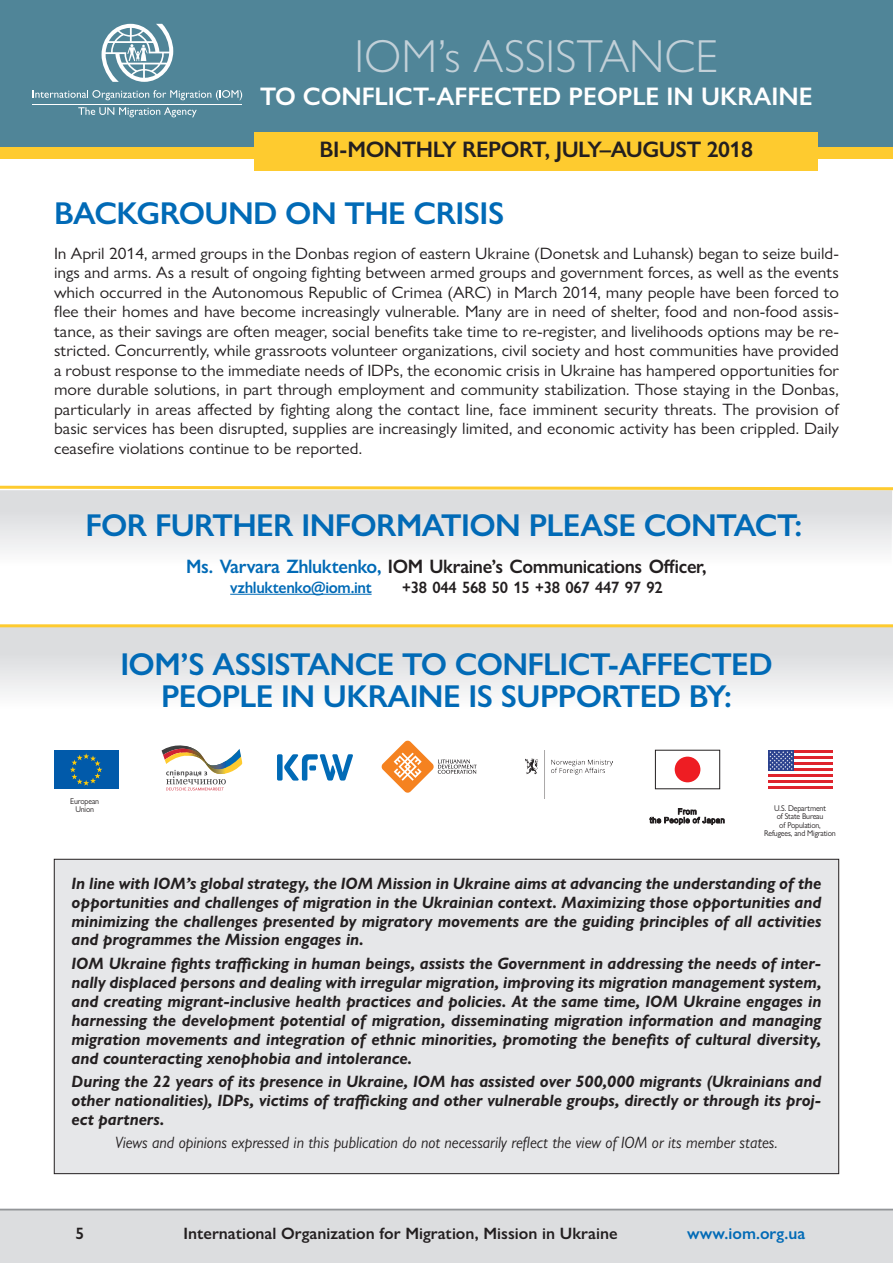
<style>
.page{position:relative;width:893px;height:1263px;background:#fff}
.page>*{position:absolute;margin:0;border:0;box-sizing:border-box;transform-origin:0 0}
.t1{font:300 46.5px "Gill Sans Nova";color:#c2d0d8}
.t2{font:600 31.65px/32.1px "Gill Sans Nova";letter-spacing:-.02em;color:#016ab6;text-align:center}
.t3{font:600 25.5px "Gill Sans Nova";color:#fff}
.t4{font:600 22.5px "Gill Sans Nova";letter-spacing:-.02em;color:#231f20}
.t5{font:600 19.5px "Gill Sans Nova";letter-spacing:-.02em;color:#231f20;scale:.95 1}
.t6{font:16.5px/19.5px "Gill Sans Nova";color:#231f20;text-align:justify;scale:1.06 1}
.t7{font:italic 700 16.5px/18.9px "Gill Sans Nova";color:#231f20;text-align:justify}
.t8{font:italic 16.5px "Gill Sans Nova";color:#231f20;scale:.96 1}
.t9{font:600 16.5px "Gill Sans Nova";color:#231f20}
.t10{font:600 16.5px "Gill Sans Nova";letter-spacing:-.02em;color:#231f20;scale:.95 1}
.t11{font:600 16.5px "Gill Sans Nova";letter-spacing:-.02em;color:#016ab6;scale:.95 1}
.t12{font:600 16.5px "Gill Sans Nova";color:#016ab6}
.t13{font:8.4px/8.4px "Gill Sans Nova";letter-spacing:-.02em;color:#231f20;text-align:center;scale:.95 1}
.s1{color:#016ab6}
</style>
<div class="page">
<div style="left:0;top:1209px;width:893px;height:54px;background:#dcdddf"></div>
<hr style="left:0;top:1209px;width:893px;height:1px;background:#939598">
<div style="left:0;top:0;width:893px;height:151px;background:#508598"></div>
<div style="left:0;top:147px;width:893px;height:11px;background:#fecb2f"></div>
<div style="left:255px;top:132px;width:563px;height:39px;background:#fecb2f"></div>
<svg style="left:102px;top:24px;width:71px;height:58px"></svg>
<hr style="left:32px;top:104px;width:210px;height:1px;background:#fff">
<svg style="left:33px;top:90px;width:209px;height:10px"></svg>
<svg style="left:78px;top:107px;width:119px;height:10px"></svg>
<svg style="left:0;top:492px;width:892px;height:59px"></svg>
<div style="left:0;top:626px;width:893px;height:83px;background:linear-gradient(to bottom,#d4d5d8,#fafafb)"></div>
<svg style="left:0;top:485px;width:893px;height:7px"></svg>
<hr style="left:0;top:624px;width:893px;height:3px;background:#fecb2f">
<hr style="left:230px;top:594px;width:142px;height:1px;background:#016ab6">
<div style="left:54px;top:859px;width:785px;height:315px;background:#e6e7e9"></div>
<div style="left:54px;top:750px;width:64px;height:39px;background:#015aaa"></div>
<svg style="left:70px;top:753px;width:32px;height:33px"></svg>
<hr style="left:768px;top:750px;width:64px;height:3px;background:#df232c">
<hr style="left:768px;top:756px;width:64px;height:3px;background:#df232c">
<hr style="left:768px;top:762px;width:64px;height:3px;background:#df232c">
<hr style="left:768px;top:768px;width:64px;height:3px;background:#df232c">
<hr style="left:768px;top:774px;width:64px;height:3px;background:#df232c">
<hr style="left:768px;top:780px;width:64px;height:3px;background:#df232c">
<hr style="left:768px;top:786px;width:64px;height:3px;background:#df232c">
<div style="left:768px;top:750px;width:26px;height:21px;background:#2a418e"></div>
<svg style="left:769px;top:751px;width:24px;height:19px"></svg>
<div style="left:675px;top:757px;width:25px;height:25px;background:#ee1d23;border-radius:50%"></div>
<div style="left:655px;top:750px;width:65px;height:39px;border:1px solid #231f20"></div>
<svg style="left:649px;top:808px;width:76px;height:17px"></svg>
<div style="left:277px;top:754px;width:6px;height:26px;background:#016ab6;border-radius:2px"></div>
<svg style="left:284px;top:754px;width:69px;height:26px"></svg>
<svg style="left:162px;top:745px;width:80px;height:45px"></svg>
<img style="left:206px;top:769px;width:20px;height:5px">
<img style="left:206px;top:761px;width:20px;height:8px">
<svg style="left:381px;top:740px;width:96px;height:53px"></svg>
<img style="left:525px;top:751px;width:87px;height:47px">
<h1 class="t1" style="left:355px;top:28px;width:365px">IOM’s ASSISTANCE</h1>
<h3 class="t3" style="left:260px;top:81px;width:554px">TO CONFLICT-AFFECTED PEOPLE IN UKRAINE</h3>
<h3 class="t4" style="left:320px;top:136px;width:435px">BI-MONTHLY REPORT, JULY–AUGUST 2018</h3>
<p class="t2" style="left:54px;top:197px;width:452px">BACKGROUND ON THE CRISIS</p>
<p class="t6" style="left:54px;top:243px;width:742px">In April 2014, armed groups in the Donbas region of eastern Ukraine (Donetsk and Luhansk) began to seize build&shy;ings and arms. As a result of ongoing fighting between armed groups and government forces, as well as the events which occurred in the Autonomous Republic of Crimea (ARC) in March 2014, many people have been forced to flee their homes and have become increasingly vulnerable. Many are in need of shelter, food and non-food assis&shy;tance, as their savings are often meager, social benefits take time to re-register, and livelihoods options may be re&shy;stricted. Concurrently, while grassroots volunteer organizations, civil society and host communities have provided a robust response to the immediate needs of IDPs, the economic crisis in Ukraine has hampered opportunities for more durable solutions, in part through employment and community stabilization. Those staying in the Donbas, particularly in areas affected by fighting along the contact line, face imminent security threats. The provision of basic services has been disrupted, supplies are increasingly limited, and economic activity has been crippled. Daily ceasefire violations continue to be reported.</p>
<p class="t2" style="left:86px;top:509px;width:718px">FOR FURTHER INFORMATION PLEASE CONTACT:</p>
<p class="t5" style="left:186px;top:554px;width:549px"><span class="s1">Ms. Varvara Zhluktenko,</span> IOM Ukraine’s Communications Officer,</p>
<p class="t11" style="left:230px;top:577px;width:151px">vzhluktenko@iom.int</p>
<p class="t10" style="left:402px;top:577px;width:276px">+38 044 568 50 15 +38 067 447 97 92</p>
<p class="t2" style="left:120px;top:648px;width:654px">IOM’S ASSISTANCE TO CONFLICT-AFFECTED<br>PEOPLE IN UKRAINE IS SUPPORTED BY:</p>
<p class="t13" style="left:70px;top:797px;width:32px">European<br>Union</p>
<p class="t13" style="left:764px;top:804px;width:77px">U.S. Department<br>of State Bureau<br>of Population,<br>Refugees, and Migration</p>
<p class="t7" style="left:72px;top:873px;width:751px">In line with IOM’s global strategy, the IOM Mission in Ukraine aims at advancing the understanding of the opportunities and challenges of migration in the Ukrainian context. Maximizing those opportunities and minimizing the challenges presented by migratory movements are the guiding principles of all activities and programmes the Mission engages in.</p>
<p class="t7" style="left:72px;top:953px;width:751px">IOM Ukraine fights trafficking in human beings, assists the Government in addressing the needs of inter&shy;nally displaced persons and dealing with irregular migration, improving its migration management system, and creating migrant-inclusive health practices and policies. At the same time, IOM Ukraine engages in harnessing the development potential of migration, disseminating migration information and managing migration movements and integration of ethnic minorities, promoting the benefits of cultural diversity, and counteracting xenophobia and intolerance.</p>
<p class="t7" style="left:72px;top:1071px;width:751px">During the 22 years of its presence in Ukraine, IOM has assisted over 500,000 migrants (Ukrainians and other nationalities), IDPs, victims of trafficking and other vulnerable groups, directly or through its proj&shy;ect partners.</p>
<p class="t8" style="left:115px;top:1132px;width:692px">Views and opinions expressed in this publication do not necessarily reflect the view of IOM or its member states.</p>
<p class="t9" style="left:75px;top:1223px;width:10px">5</p>
<p class="t9" style="left:183px;top:1223px;width:436px">International Organization for Migration, Mission in Ukraine</p>
<p class="t12" style="left:687px;top:1223px;width:119px">www.iom.org.ua</p>
</div>
